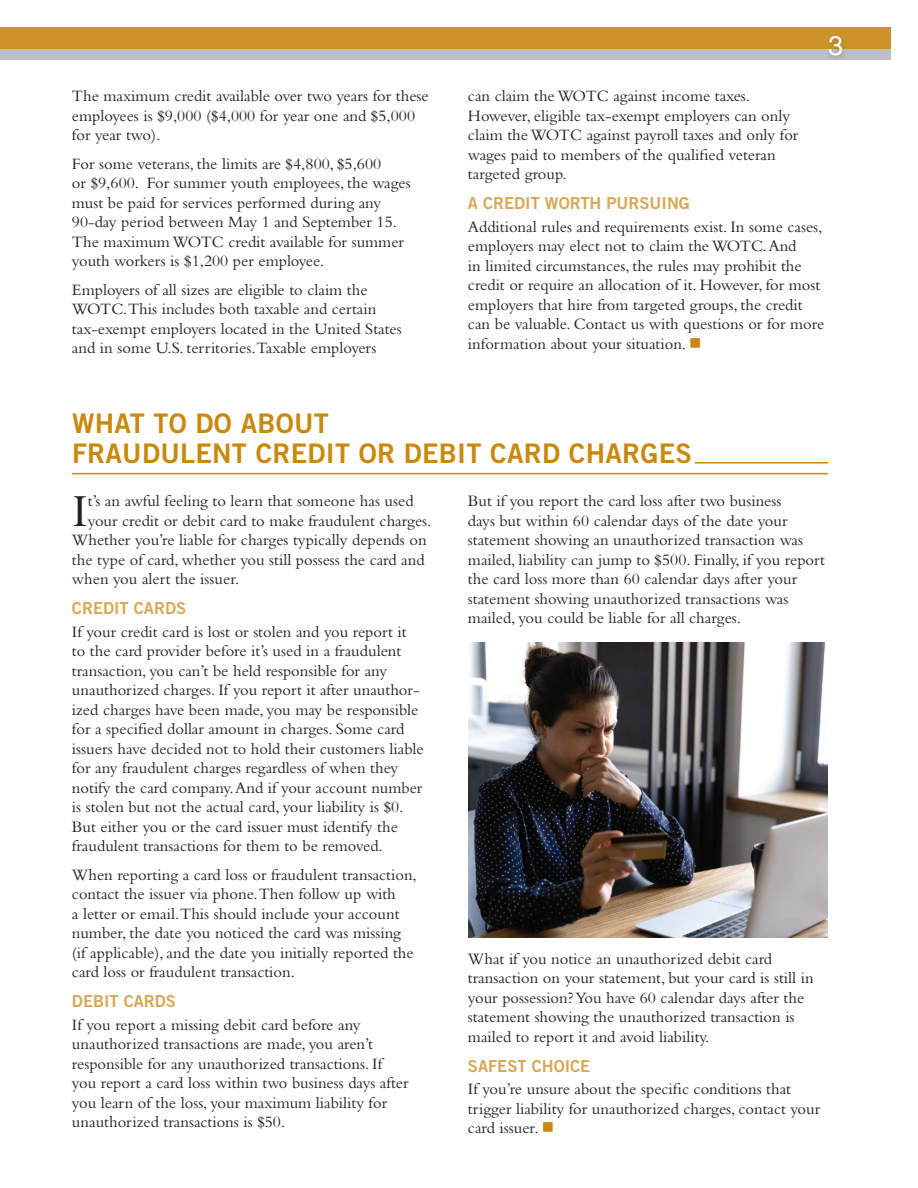
<style>
.page{position:relative;width:918px;height:1188px;background:#fff}
.page>*{position:absolute;margin:0;border:0;box-sizing:border-box;transform-origin:0 0}
.t1{font:47.85px "Bembo Std";color:#231f20}
.t2{font:27px/30px "Trade Gothic LT Std Bd 2";letter-spacing:.01em;color:#c8890e}
.t3{font:27px "Helvetica LT Std";color:#fff}
.t4{font:16.5px/19.5px "Bembo Std";color:#231f20}
.t5{font:16.5px "Trade Gothic LT Std Bd 2";color:#d9a756}
.s1{color:#c8890e}
</style>
<div class="page">
<div style="left:0;top:44px;width:890px;height:16px;background:#bebfc2"></div>
<div style="left:0;top:27px;width:890px;height:22px;background:#cd9328"></div>
<div style="left:825px;top:32px;width:23px;height:30px;background:#231f20;opacity:.3"></div>
<hr style="left:695px;top:462px;width:133px;height:1px;background:#c8890e">
<hr style="left:72px;top:473px;width:756px;height:1px;background:#c8890e">
<img style="left:468px;top:642px;width:360px;height:296px">
<p class="t4" style="left:72px;top:86px;width:358px">The maximum credit available over two years for these employees is $9,000 ($4,000 for year one and $5,000 for year two).</p>
<p class="t4" style="left:72px;top:153px;width:340px">For some veterans, the limits are $4,800, $5,600<br>or $9,600. For summer youth employees, the wages must be paid for services performed during any 90-day period between May 1 and September 15.<br>The maximum WOTC credit available for summer youth workers is $1,200 per employee.</p>
<p class="t4" style="left:72px;top:280px;width:331px">Employers of all sizes are eligible to claim the WOTC.This includes both taxable and certain tax-exempt employers located in the United States and in some U.S. territories.Taxable employers</p>
<h2 class="t3" style="left:828px;top:30px;width:17px">3</h2>
<p class="t4" style="left:468px;top:86px;width:332px">can claim the WOTC against income taxes.<br>However, eligible tax-exempt employers can only claim the WOTC against payroll taxes and only for wages paid to members of the qualified veteran targeted group.</p>
<p class="t5" style="left:468px;top:193px;width:223px">A CREDIT WORTH PURSUING</p>
<p class="t4" style="left:468px;top:217px;width:358px">Additional rules and requirements exist. In some cases, employers may elect not to claim the WOTC. And<br>in limited circumstances, the rules may prohibit the credit or require an allocation of it. However, for most employers that hire from targeted groups, the credit can be valuable. Contact us with questions or for more information about your situation. <span class="s1">■</span></p>
<h2 class="t2" style="left:72px;top:408px;width:622px">WHAT TO DO ABOUT<br>FRAUDULENT CREDIT OR DEBIT CARD CHARGES</h2>
<h1 class="t1" style="left:72px;top:483px;width:17px">I</h1>
<p class="t4" style="left:88px;top:491px;width:327px">t’s an awful feeling to learn that someone has used</p>
<p class="t4" style="left:468px;top:491px;width:358px">But if you report the card loss after two business<br>days but within 60 calendar days of the date your statement showing an unauthorized transaction was mailed, liability can jump to $500. Finally, if you report the card loss more than 60 calendar days after your statement showing unauthorized transactions was mailed, you could be liable for all charges.</p>
<p class="t4" style="left:88px;top:510px;width:345px">your credit or debit card to make fraudulent charges.</p>
<p class="t4" style="left:72px;top:530px;width:356px">Whether you’re liable for charges typically depends on</p>
<p class="t4" style="left:72px;top:549px;width:354px">the type of card, whether you still possess the card and</p>
<p class="t4" style="left:72px;top:569px;width:169px">when you alert the issuer.</p>
<p class="t5" style="left:72px;top:598px;width:116px">CREDIT CARDS</p>
<p class="t4" style="left:72px;top:621px;width:353px">If your credit card is lost or stolen and you report it to the card provider before it’s used in a fraudulent transaction, you can’t be held responsible for any unauthorized charges. If you report it after unauthor&shy;ized charges have been made, you may be responsible for a specified dollar amount in charges. Some card issuers have decided not to hold their customers liable for any fraudulent charges regardless of when they notify the card company. And if your account number is stolen but not the actual card, your liability is $0.<br>But either you or the card issuer must identify the fraudulent transactions for them to be removed.</p>
<p class="t4" style="left:72px;top:864px;width:346px">When reporting a card loss or fraudulent transaction, contact the issuer via phone.Then follow up with<br>a letter or email.This should include your account number, the date you noticed the card was missing (if applicable), and the date you initially reported the card loss or fraudulent transaction.</p>
<p class="t5" style="left:72px;top:991px;width:106px">DEBIT CARDS</p>
<p class="t4" style="left:72px;top:1014px;width:338px">If you report a missing debit card before any unauthorized transactions are made, you aren’t responsible for any unauthorized transactions. If you report a card loss within two business days after you learn of the loss, your maximum liability for unauthorized transactions is $50.</p>
<p class="t4" style="left:468px;top:948px;width:347px">What if you notice an unauthorized debit card transaction on your statement, but your card is still in your possession? You have 60 calendar days after the statement showing the unauthorized transaction is mailed to report it and avoid liability.</p>
<p class="t5" style="left:468px;top:1056px;width:124px">SAFEST CHOICE</p>
<p class="t4" style="left:468px;top:1079px;width:354px">If you’re unsure about the specific conditions that trigger liability for unauthorized charges, contact your card issuer. <span class="s1">■</span></p>
</div>
